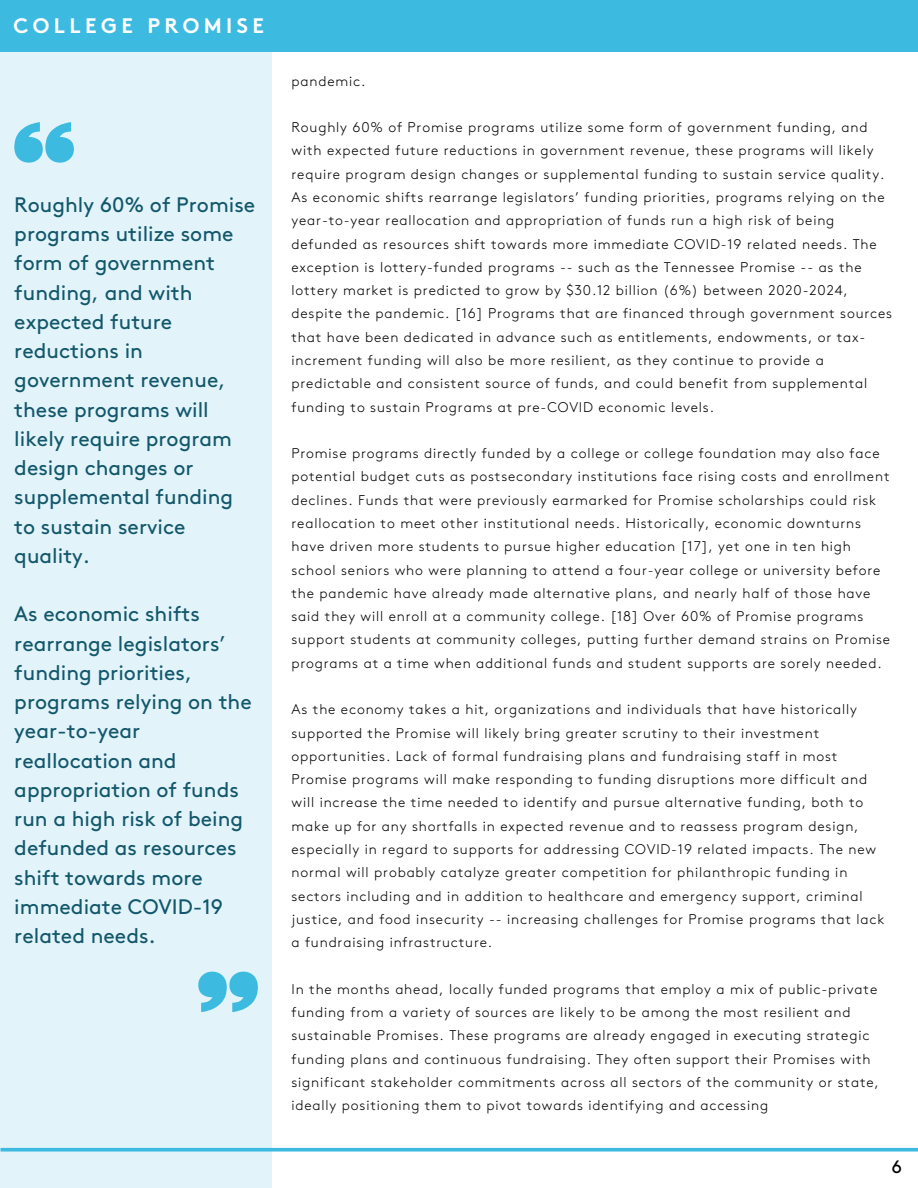
<style>
.page{position:relative;width:918px;height:1188px;background:#fff}
.page>*{position:absolute;margin:0;border:0;box-sizing:border-box;transform-origin:0 0}
.t1{font:21px/29.2px "Brown";color:#13576b}
.t2{font:21px "Brown Bold Alt";letter-spacing:.21em;color:#fff}
.t3{font:18px "Brown";color:#000}
.t4{font:300 13.95px/23.2px "Brown";letter-spacing:.06em;color:#000}
</style>
<div class="page">
<div style="left:0;top:51px;width:272px;height:1137px;background:#e2f4fa"></div>
<svg style="left:0;top:1148px;width:918px;height:4px;background:#53c1e3"></svg>
<div style="left:0;top:0;width:918px;height:52px;background:#3dbae0"></div>
<svg style="left:199px;top:972px;width:59px;height:40px"></svg>
<svg style="left:14px;top:122px;width:60px;height:41px"></svg>
<h1 class="t2" style="left:14px;top:18px;width:252px">COLLEGE PROMISE</h1>
<p class="t1" style="left:14px;top:191px;width:243px">Roughly 60% of Promise programs utilize some form of government funding, and with expected future reductions in government revenue, these programs will likely require program design changes or supplemental funding to sustain service quality.</p>
<p class="t1" style="left:14px;top:601px;width:239px">As economic shifts rearrange legislators’ funding priorities, programs relying on the year-to-year reallocation and appropriation of funds run a high risk of being defunded as resources shift towards more immediate COVID-19 related needs.</p>
<p class="t4" style="left:292px;top:70px;width:75px">pandemic.</p>
<p class="t4" style="left:292px;top:117px;width:602px">Roughly 60% of Promise programs utilize some form of government funding, and with expected future reductions in government revenue, these programs will likely require program design changes or supplemental funding to sustain service quality.<br>As economic shifts rearrange legislators’ funding priorities, programs relying on the year-to-year reallocation and appropriation of funds run a high risk of being defunded as resources shift towards more immediate COVID-19 related needs. The exception is lottery-funded programs -- such as the Tennessee Promise -- as the lottery market is predicted to grow by $30.12 billion (6%) between 2020-2024, despite the pandemic. [16] Programs that are financed through government sources that have been dedicated in advance such as entitlements, endowments, or tax&shy;increment funding will also be more resilient, as they continue to provide a predictable and consistent source of funds, and could benefit from supplemental funding to sustain Programs at pre-COVID economic levels.</p>
<p class="t4" style="left:292px;top:443px;width:600px">Promise programs directly funded by a college or college foundation may also face potential budget cuts as postsecondary institutions face rising costs and enrollment declines. Funds that were previously earmarked for Promise scholarships could risk reallocation to meet other institutional needs. Historically, economic downturns have driven more students to pursue higher education [17], yet one in ten high school seniors who were planning to attend a four-year college or university before the pandemic have already made alternative plans, and nearly half of those have said they will enroll at a community college. [18] Over 60% of Promise programs support students at community colleges, putting further demand strains on Promise programs at a time when additional funds and student supports are sorely needed.</p>
<p class="t4" style="left:292px;top:699px;width:594px">As the economy takes a hit, organizations and individuals that have historically supported the Promise will likely bring greater scrutiny to their investment opportunities. Lack of formal fundraising plans and fundraising staff in most Promise programs will make responding to funding disruptions more difficult and will increase the time needed to identify and pursue alternative funding, both to make up for any shortfalls in expected revenue and to reassess program design, especially in regard to supports for addressing COVID-19 related impacts. The new normal will probably catalyze greater competition for philanthropic funding in sectors including and in addition to healthcare and emergency support, criminal justice, and food insecurity -- increasing challenges for Promise programs that lack a fundraising infrastructure.</p>
<p class="t4" style="left:292px;top:978px;width:589px">In the months ahead, locally funded programs that employ a mix of public-private funding from a variety of sources are likely to be among the most resilient and sustainable Promises. These programs are already engaged in executing strategic funding plans and continuous fundraising. They often support their Promises with significant stakeholder commitments across all sectors of the community or state, ideally positioning them to pivot towards identifying and accessing</p>
<p class="t3" style="left:891px;top:1160px;width:12px">6</p>
</div>
